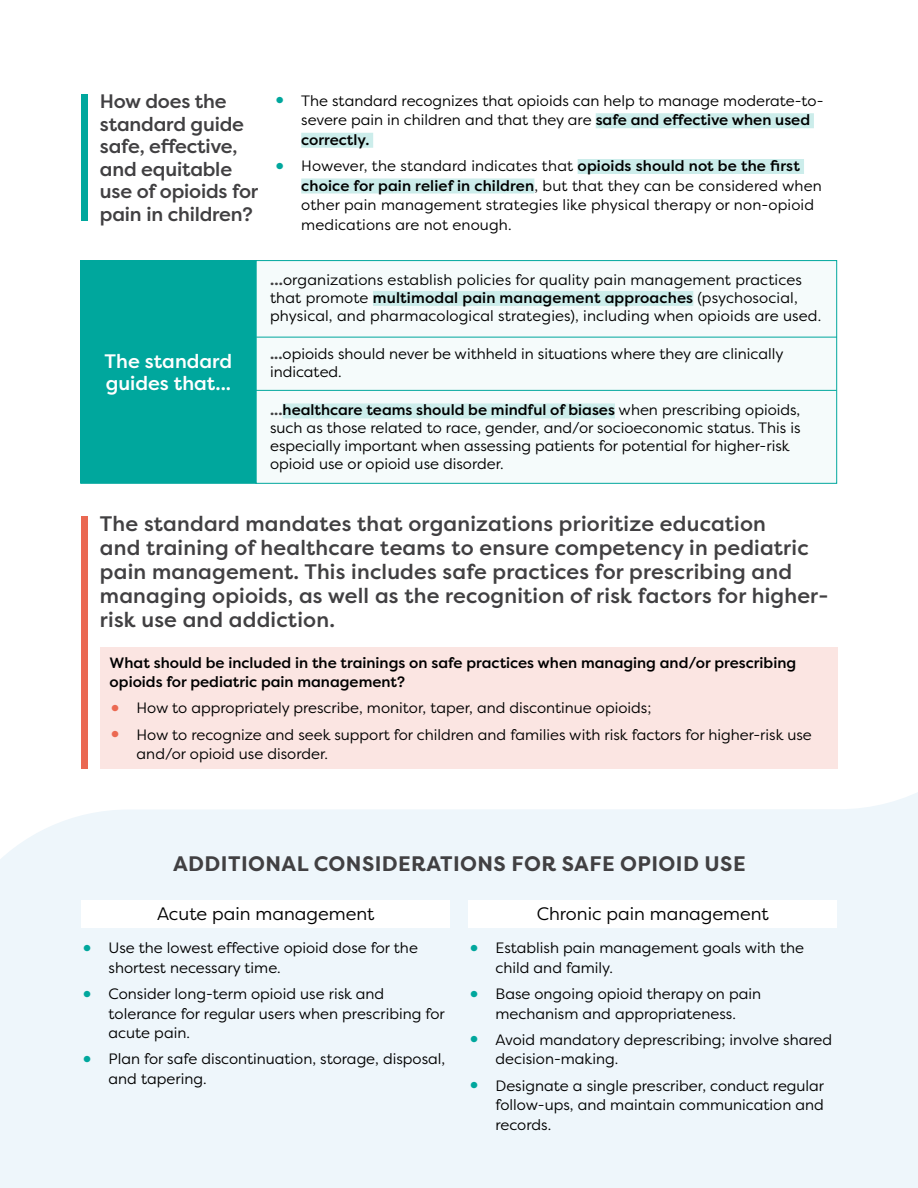
<style>
.page{position:relative;width:918px;height:1188px;background:#fff}
.page>*{position:absolute;margin:0;border:0;box-sizing:border-box;transform-origin:0 0}
.t1{font:500 21px/24px "Filson Pro";letter-spacing:.01em;color:#414042}
.t2{font:700 21px "Filson Pro";letter-spacing:.02em;color:#414042}
.t3{font:500 19.5px/22.5px "Filson Pro";letter-spacing:-.01em;color:#414042}
.t4{font:500 19.5px/22.5px "Filson Pro";color:#fff}
.t5{font:18px "Filson Pro";color:#000}
.t6{font:15px/19.5px "Filson Pro";color:#000}
.t7{font:500 15px/19.5px "Filson Pro";color:#000}
.s1{font-size:28.5px;color:#00a79d}
.s2{font-weight:500}
.s3{font-weight:700;color:#414042}
.s4{font-size:28.5px;color:#eb6952}
</style>
<div class="page">
<div style="left:81px;top:261px;width:175px;height:222px;background:#00a79d"></div>
<div style="left:80px;top:260px;width:177px;height:224px;border:1px solid #00a79d"></div>
<div style="left:0;top:792px;width:918px;height:396px;background:#eef6fb"></div>
<div style="left:82px;top:900px;width:368px;height:27px;background:#fff"></div>
<div style="left:469px;top:900px;width:368px;height:27px;background:#fff"></div>
<div style="left:256px;top:261px;width:581px;height:222px;background:#f5fbfb"></div>
<div style="left:373px;top:291px;width:320px;height:15px;background:#ccedeb"></div>
<div style="left:283px;top:403px;width:332px;height:15px;background:#ccedeb"></div>
<div style="left:256px;top:260px;width:581px;height:224px;border:1px solid #00a79d"></div>
<div style="left:596px;top:113px;width:218px;height:15px;background:#ccedeb"></div>
<div style="left:301px;top:133px;width:72px;height:15px;background:#ccedeb"></div>
<div style="left:578px;top:159px;width:226px;height:15px;background:#ccedeb"></div>
<div style="left:301px;top:178px;width:233px;height:16px;background:#ccedeb"></div>
<div style="left:81px;top:94px;width:7px;height:127px;background:#00a79d"></div>
<hr style="left:256px;top:337px;width:581px;height:1px;background:#00a79d">
<hr style="left:256px;top:390px;width:581px;height:1px;background:#00a79d">
<div style="left:100px;top:648px;width:737px;height:121px;background:#fbe5e2"></div>
<div style="left:81px;top:516px;width:7px;height:253px;background:#ea6852"></div>
<h2 class="t3" style="left:100px;top:90px;width:160px">How does the standard guide safe, effective, and equitable use of opioids for pain in children?</h2>
<p class="t6" style="left:301px;top:90px;width:524px;text-indent:-27px"><span class="s1">•</span> The standard recognizes that opioids can help to manage moderate-to&shy;severe pain in children and that they are <span class="s2">safe and effective when used correctly.</span></p>
<p class="t6" style="left:301px;top:156px;width:522px;text-indent:-27px"><span class="s1">•</span> However, the standard indicates that <span class="s2">opioids should not be the first choice for pain relief in children</span>, but that they can be considered when other pain management strategies like physical therapy or non-opioid medications are not enough.</p>
<h2 class="t4" style="left:105px;top:349px;width:129px">The standard guides that...</h2>
<p class="t6" style="left:270px;top:270px;width:553px;line-height:18px"><span class="s3">...</span>organizations establish policies for quality pain management practices that promote <span class="s2">multimodal pain management approaches</span> (psychosocial, physical, and pharmacological strategies), including when opioids are used.</p>
<p class="t6" style="left:270px;top:345px;width:515px;line-height:18px"><span class="s3">...</span>opioids should never be withheld in situations where they are clinically indicated.</p>
<p class="t6" style="left:270px;top:401px;width:532px;line-height:18px"><span class="s3">...</span><span class="s2">healthcare teams should be mindful of biases</span> when prescribing opioids, such as those related to race, gender, and/or socioeconomic status. This is especially important when assessing patients for potential for higher-risk opioid use or opioid use disorder.</p>
<p class="t1" style="left:100px;top:511px;width:730px">The standard mandates that organizations prioritize education<br>and training of healthcare teams to ensure competency in pediatric pain management. This includes safe practices for prescribing and managing opioids, as well as the recognition of risk factors for higher&shy;risk use and addiction.</p>
<p class="t7" style="left:110px;top:652px;width:688px">What should be included in the trainings on safe practices when managing and/or prescribing opioids for pediatric pain management?</p>
<p class="t6" style="left:110px;top:698px;width:543px"><span class="s4">•</span> How to appropriately prescribe, monitor, taper, and discontinue opioids;</p>
<p class="t6" style="left:137px;top:724px;width:677px;text-indent:-27px"><span class="s4">•</span> How to recognize and seek support for children and families with risk factors for higher-risk use and/or opioid use disorder.</p>
<h1 class="t2" style="left:173px;top:850px;width:574px">ADDITIONAL CONSIDERATIONS FOR SAFE OPIOID USE</h1>
<p class="t5" style="left:157px;top:902px;width:219px">Acute pain management</p>
<p class="t5" style="left:537px;top:902px;width:234px">Chronic pain management</p>
<p class="t6" style="left:109px;top:938px;width:311px;text-indent:-27px"><span class="s1">•</span> Use the lowest effective opioid dose for the shortest necessary time.</p>
<p class="t6" style="left:109px;top:984px;width:338px;text-indent:-27px"><span class="s1">•</span> Consider long-term opioid use risk and tolerance for regular users when prescribing for acute pain.</p>
<p class="t6" style="left:109px;top:1049px;width:338px;text-indent:-27px"><span class="s1">•</span> Plan for safe discontinuation, storage, disposal, and tapering.</p>
<p class="t6" style="left:496px;top:938px;width:310px;text-indent:-27px"><span class="s1">•</span> Establish pain management goals with the child and family.</p>
<p class="t6" style="left:469px;top:984px;width:294px;text-align:center"><span class="s1">•</span> Base ongoing opioid therapy on pain mechanism and appropriateness.</p>
<p class="t6" style="left:496px;top:1030px;width:338px;text-indent:-27px"><span class="s1">•</span> Avoid mandatory deprescribing; involve shared decision-making.</p>
<p class="t6" style="left:496px;top:1075px;width:330px;text-align:justify;text-indent:-27px"><span class="s1">•</span> Designate a single prescriber, conduct regular follow-ups, and maintain communication and records.</p>
</div>
